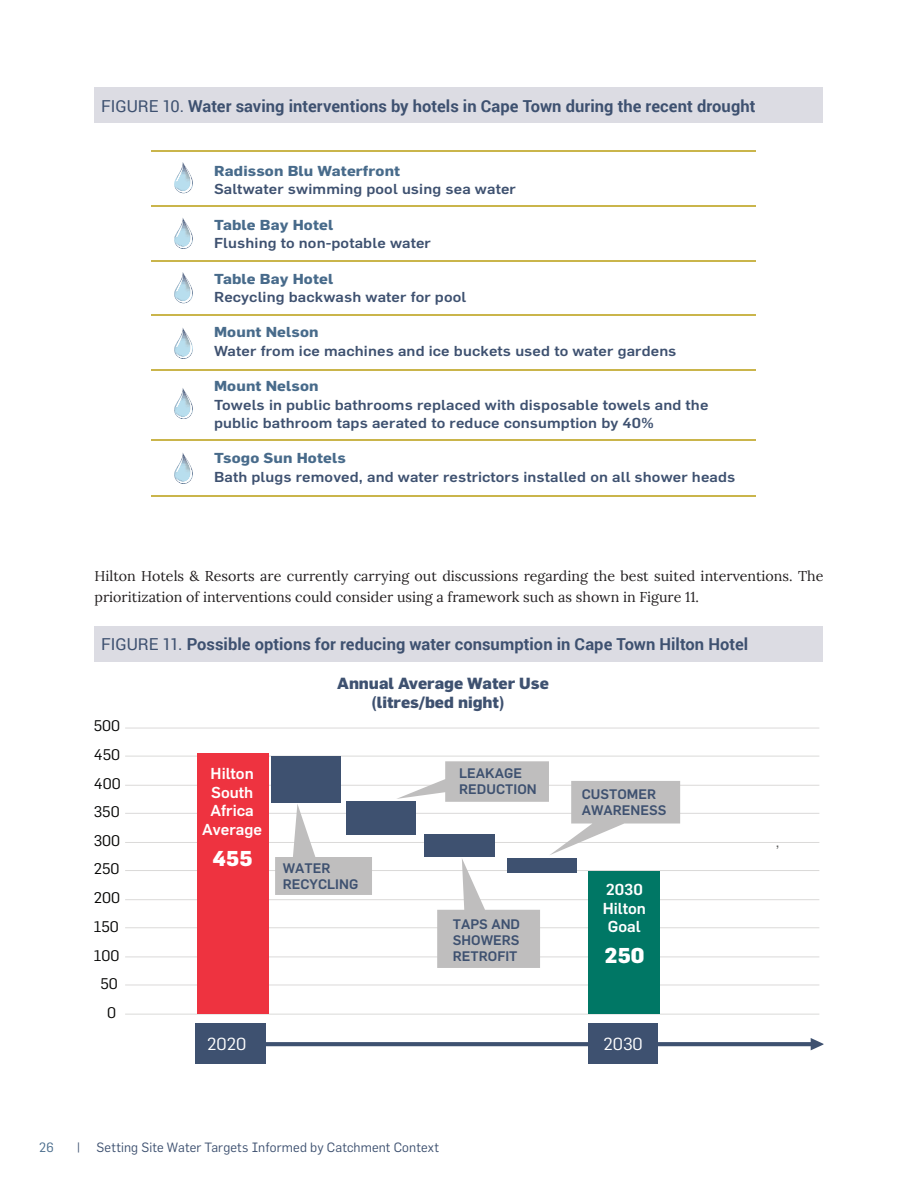
<style>
.page{position:relative;width:918px;height:1188px;background:#fff}
.page>*{position:absolute;margin:0;border:0;box-sizing:border-box;transform-origin:0 0}
.t1{font:800 21.15px "Flama";letter-spacing:.01em;color:#fff}
.t2{font:17.1px "Flama";color:#fff}
.t3{font:700 16.5px "Roboto";letter-spacing:.005em;color:#3e5170}
.t4{font:800 15.9px/19px "Flama";color:#3e5170}
.t5{font:500 15.6px/18.8px "Flama";color:#fff;text-align:center}
.t6{font:15.15px "Flama";color:#050504}
.t7{font:14.25px/21px "Lora";color:#231f20}
.t8{font:500 14.1px/18.5px "Flama";letter-spacing:.01em;color:#3e5170;scale:1.1 1}
.t9{font:700 14.1px "Flama";letter-spacing:.01em;color:#486b8b;scale:1.1 1}
.t10{font:500 13.65px/15.9px "Flama";color:#3e5170}
.t11{font:13.2px "Flama";letter-spacing:.015em;color:#3e5170}
.t12{font:13.2px "Flama";color:#486b8b}
.t13{font:12.9px "Helvetica Neue";color:#595959}
.s1{font-weight:400}
</style>
<div class="page">
<div style="left:94px;top:88px;width:730px;height:35px;background:#dcdce3"></div>
<div style="left:94px;top:626px;width:730px;height:36px;background:#dcdce3"></div>
<svg style="left:174px;top:162px;width:19px;height:31px"></svg>
<img style="left:176px;top:165px;width:16px;height:27px">
<img style="left:176px;top:165px;width:7px;height:16px">
<svg style="left:174px;top:218px;width:19px;height:31px"></svg>
<img style="left:176px;top:221px;width:16px;height:27px">
<img style="left:176px;top:220px;width:7px;height:17px">
<svg style="left:174px;top:272px;width:19px;height:31px"></svg>
<img style="left:176px;top:275px;width:16px;height:27px">
<img style="left:176px;top:275px;width:7px;height:16px">
<svg style="left:174px;top:328px;width:19px;height:31px"></svg>
<img style="left:176px;top:331px;width:16px;height:27px">
<img style="left:176px;top:330px;width:7px;height:17px">
<svg style="left:174px;top:388px;width:19px;height:31px"></svg>
<img style="left:176px;top:391px;width:16px;height:27px">
<img style="left:176px;top:391px;width:7px;height:16px">
<svg style="left:174px;top:452px;width:19px;height:32px"></svg>
<img style="left:176px;top:456px;width:16px;height:27px">
<img style="left:176px;top:455px;width:7px;height:17px">
<hr style="left:152px;top:205px;width:604px;height:2px;background:#cab54b">
<hr style="left:152px;top:260px;width:604px;height:2px;background:#cab54b">
<hr style="left:152px;top:315px;width:604px;height:1px;background:#cab54b">
<hr style="left:152px;top:370px;width:604px;height:1px;background:#cab54b">
<hr style="left:152px;top:440px;width:604px;height:1px;background:#cab54b">
<hr style="left:152px;top:495px;width:604px;height:2px;background:#cab54b">
<hr style="left:152px;top:150px;width:604px;height:1px;background:#cab54b">
<hr style="left:125px;top:1014px;width:694px;height:1px;background:#dad9d8">
<hr style="left:125px;top:985px;width:694px;height:1px;background:#dad9d8">
<hr style="left:125px;top:957px;width:694px;height:1px;background:#dad9d8">
<hr style="left:125px;top:927px;width:694px;height:1px;background:#dad9d8">
<hr style="left:125px;top:899px;width:694px;height:1px;background:#dad9d8">
<hr style="left:125px;top:870px;width:694px;height:1px;background:#dad9d8">
<hr style="left:125px;top:842px;width:694px;height:1px;background:#dad9d8">
<hr style="left:125px;top:813px;width:694px;height:1px;background:#dad9d8">
<hr style="left:125px;top:785px;width:694px;height:1px;background:#dad9d8">
<hr style="left:125px;top:756px;width:694px;height:1px;background:#dad9d8">
<hr style="left:125px;top:728px;width:694px;height:1px;background:#dad9d8">
<div style="left:197px;top:753px;width:71px;height:261px;background:#ee3340"></div>
<div style="left:588px;top:871px;width:71px;height:143px;background:#007765"></div>
<div style="left:272px;top:756px;width:69px;height:47px;background:#3e5170"></div>
<div style="left:346px;top:801px;width:69px;height:34px;background:#3e5170"></div>
<svg style="left:266px;top:1038px;width:557px;height:12px"></svg>
<svg style="left:275px;top:804px;width:97px;height:91px"></svg>
<div style="left:196px;top:1023px;width:70px;height:41px;background:#3e5170"></div>
<div style="left:589px;top:1023px;width:69px;height:41px;background:#3e5170"></div>
<svg style="left:396px;top:761px;width:284px;height:207px"></svg>
<p class="t3" style="left:101px;top:94px;width:656px"><span class="s1">FIGURE 10.</span> Water saving interventions by hotels in Cape Town during the recent drought</p>
<p class="t9" style="left:214px;top:162px;width:171px">Radisson Blu Waterfront</p>
<p class="t8" style="left:214px;top:179px;width:276px">Saltwater swimming pool using sea water</p>
<p class="t9" style="left:214px;top:216px;width:110px">Table Bay Hotel</p>
<p class="t8" style="left:214px;top:233px;width:199px">Flushing to non-potable water</p>
<p class="t9" style="left:214px;top:270px;width:110px">Table Bay Hotel</p>
<p class="t8" style="left:214px;top:287px;width:231px">Recycling backwash water for pool</p>
<p class="t9" style="left:214px;top:324px;width:97px">Mount Nelson</p>
<p class="t8" style="left:214px;top:340px;width:422px">Water from ice machines and ice buckets used to water gardens</p>
<p class="t9" style="left:214px;top:378px;width:97px">Mount Nelson</p>
<p class="t8" style="left:214px;top:394px;width:451px">Towels in public bathrooms replaced with disposable towels and the public bathroom taps aerated to reduce consumption by 40%</p>
<p class="t9" style="left:214px;top:450px;width:121px">Tsogo Sun Hotels</p>
<p class="t8" style="left:214px;top:467px;width:475px">Bath plugs removed, and water restrictors installed on all shower heads</p>
<p class="t7" style="left:94px;top:564px;width:730px">Hilton Hotels &amp; Resorts are currently carrying out discussions regarding the best suited interventions. The prioritization of interventions could consider using a framework such as shown in Figure 11.</p>
<p class="t3" style="left:101px;top:633px;width:649px"><span class="s1">FIGURE 11.</span> Possible options for reducing water consumption in Cape Town Hilton Hotel</p>
<p class="t6" style="left:94px;top:716px;width:28px">500</p>
<p class="t6" style="left:94px;top:746px;width:28px">450</p>
<p class="t6" style="left:94px;top:775px;width:28px">400</p>
<p class="t6" style="left:94px;top:803px;width:27px">350</p>
<p class="t6" style="left:94px;top:832px;width:28px">300</p>
<p class="t6" style="left:94px;top:860px;width:27px">250</p>
<p class="t6" style="left:94px;top:889px;width:28px">200</p>
<p class="t6" style="left:94px;top:917px;width:27px">150</p>
<p class="t6" style="left:94px;top:946px;width:27px">100</p>
<p class="t6" style="left:100px;top:974px;width:19px">50</p>
<p class="t6" style="left:107px;top:1004px;width:11px">0</p>
<p class="t4" style="left:371px;top:673px;width:179px;text-indent:-34px">Annual Average Water Use (litres/bed night)</p>
<p class="t5" style="left:202px;top:763px;width:61px">Hilton<br>South<br>Africa<br>Average</p>
<h1 class="t1" style="left:213px;top:845px;width:41px">455</h1>
<p class="t10" style="left:283px;top:860px;width:77px">WATER<br>RECYCLING</p>
<p class="t10" style="left:459px;top:765px;width:79px">LEAKAGE<br>REDUCTION</p>
<p class="t10" style="left:453px;top:915px;width:69px;text-align:justify">TAPS AND SHOWERS RETROFIT</p>
<p class="t10" style="left:582px;top:785px;width:86px">CUSTOMER<br>AWARENESS</p>
<p class="t5" style="left:603px;top:879px;width:45px">2030<br>Hilton<br>Goal</p>
<h1 class="t1" style="left:605px;top:942px;width:42px">250</h1>
<p class="t2" style="left:207px;top:1034px;width:41px">2020</p>
<p class="t2" style="left:604px;top:1034px;width:41px">2030</p>
<p class="t12" style="left:39px;top:1139px;width:16px">26</p>
<p class="t11" style="left:76px;top:1139px;width:364px">| Setting Site Water Targets Informed by Catchment Context</p>
<p class="t13" style="left:776px;top:833px;width:5px">,</p>
</div>
